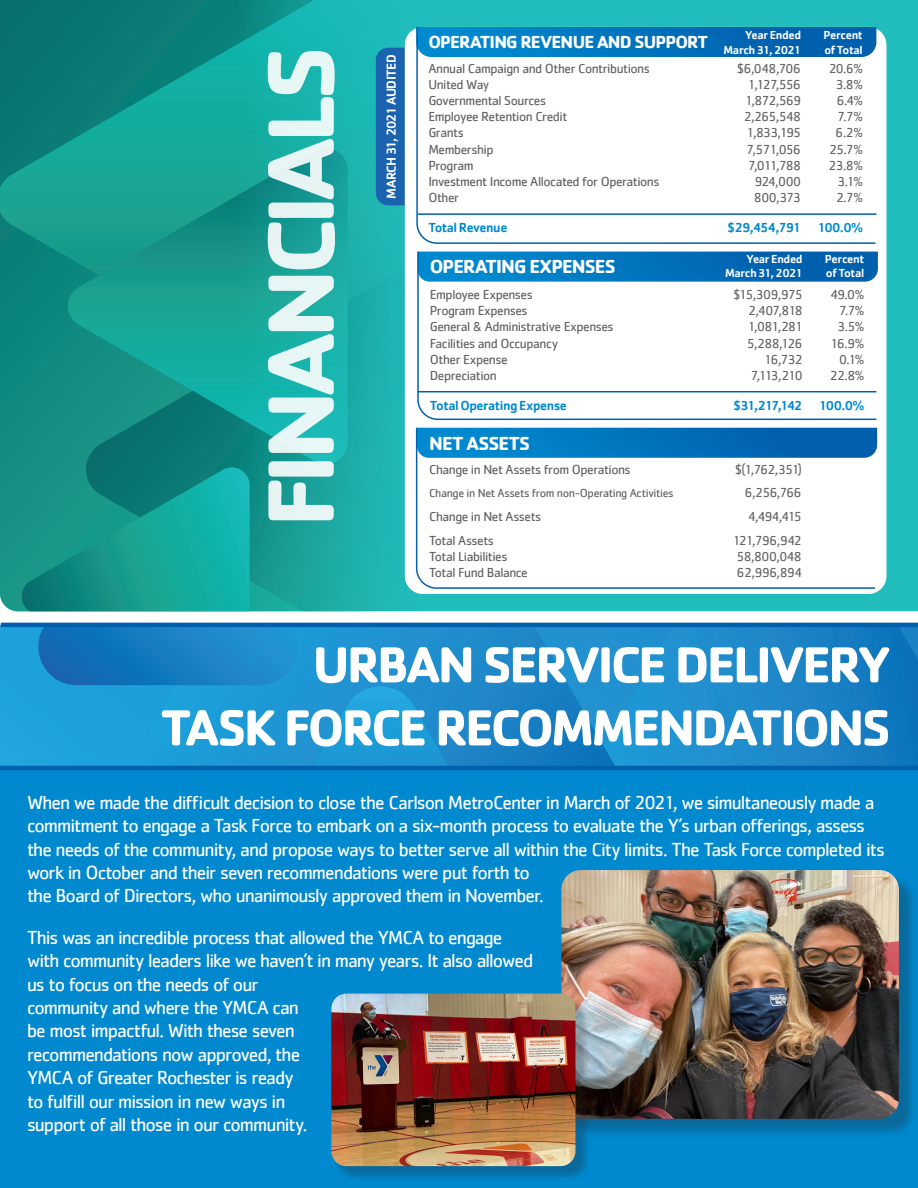
<style>
.page{position:relative;width:918px;height:1188px;background:#fff}
.page>*{position:absolute;margin:0;border:0;box-sizing:border-box;transform-origin:0 0}
.t1{font:700 97.95px "Cachet";letter-spacing:-.06em;color:#fff}
.t2{font:700 52.5px "Cachet";letter-spacing:-.055em;color:#fff}
.t3{font:19.5px/23.4px "Cachet";letter-spacing:-.05em;color:#fff}
.t4{font:700 19.5px "Cachet";letter-spacing:-.045em;color:#fff}
.t5{font:700 18px "Cachet";letter-spacing:-.045em;color:#fff}
.t6{font:13.5px/16.2px "Cachet";letter-spacing:-.035em;color:#636366}
.t7{font:500 13.5px "Cachet";letter-spacing:-.04em;color:#0089cf}
.t8{font:500 13.5px "Cachet";letter-spacing:-.045em;color:#fff}
.t9{font:13.5px/16.2px "Cachet";letter-spacing:-.07em;color:#636366}
.t10{font:13.5px "Cachet";letter-spacing:-.065em;color:#636366}
.t11{font:500 12px/14.4px "Cachet";letter-spacing:-.03em;color:#fff;text-align:right}
.t12{font:12px "Cachet";letter-spacing:-.03em;color:#636366}
</style>
<div class="page">
<div style="left:418px;top:0;width:500px;height:611px;background:#21bdbd"></div>
<svg style="left:0;top:0;width:418px;height:459px;background:#10968e"></svg>
<svg style="left:250px;top:261px;width:168px;height:350px;background:#1baba5"></svg>
<svg style="left:64px;top:148px;width:284px;height:322px;background:#159d91"></svg>
<svg style="left:19px;top:467px;width:231px;height:144px;background:#139a8f"></svg>
<div style="left:0;top:627px;width:918px;height:561px;background:#0089cf"></div>
<div style="left:0;top:625px;width:128px;height:141px;background:#1ca1db"></div>
<img style="left:128px;top:627px;width:686px;height:139px">
<img style="left:814px;top:627px;width:104px;height:139px">
<img style="left:591px;top:746px;width:25px;height:20px">
<img style="left:311px;top:686px;width:139px;height:80px">
<svg style="left:29px;top:627px;width:279px;height:58px;background:#1780c4"></svg>
<hr style="left:0;top:766px;width:918px;height:4px;background:#0160ae">
<hr style="left:1px;top:623px;width:917px;height:4px;background:#0160ae">
<div style="left:405px;top:27px;width:482px;height:567px;background:#fff;border-radius:18px"></div>
<svg style="left:376px;top:27px;width:40px;height:178px"></svg>
<svg style="left:416px;top:25px;width:461px;height:219px"></svg>
<svg style="left:417px;top:251px;width:461px;height:170px"></svg>
<svg style="left:415px;top:427px;width:462px;height:162px"></svg>
<div style="left:564px;top:873px;width:354px;height:266px;background:#231f20;opacity:.3"></div>
<img style="left:561px;top:870px;width:338px;height:249px">
<div style="left:333px;top:996px;width:258px;height:185px;background:#231f20;opacity:.3"></div>
<img style="left:331px;top:994px;width:244px;height:172px">
<h1 class="t1" style="left:237px;top:527px;width:483px;rotate:-90deg">FINANCIALS</h1>
<p class="t8" style="left:383px;top:199px;width:146px;rotate:-90deg">MARCH 31, 2021 AUDITED</p>
<p class="t5" style="left:428px;top:30px;width:281px">OPERATING REVENUE AND SUPPORT</p>
<p class="t6" style="left:428px;top:60px;width:223px">Annual Campaign and Other Contributions</p>
<p class="t6" style="left:428px;top:76px;width:62px">United Way</p>
<p class="t6" style="left:428px;top:92px;width:119px">Governmental Sources</p>
<p class="t6" style="left:428px;top:108px;width:141px">Employee Retention Credit</p>
<p class="t6" style="left:428px;top:125px;width:37px">Grants</p>
<p class="t6" style="left:428px;top:141px;width:67px">Membership</p>
<p class="t6" style="left:428px;top:157px;width:47px">Program</p>
<p class="t6" style="left:428px;top:173px;width:233px">Investment Income Allocated for Operations</p>
<p class="t6" style="left:428px;top:189px;width:32px">Other</p>
<p class="t7" style="left:428px;top:219px;width:81px">Total Revenue</p>
<p class="t4" style="left:430px;top:254px;width:187px">OPERATING EXPENSES</p>
<p class="t6" style="left:430px;top:286px;width:105px">Employee Expenses</p>
<p class="t6" style="left:430px;top:302px;width:99px">Program Expenses</p>
<p class="t6" style="left:430px;top:319px;width:185px">General &amp; Administrative Expenses</p>
<p class="t6" style="left:430px;top:335px;width:130px">Facilities and Occupancy</p>
<p class="t6" style="left:430px;top:351px;width:79px">Other Expense</p>
<p class="t6" style="left:430px;top:367px;width:69px">Depreciation</p>
<p class="t7" style="left:430px;top:397px;width:139px">Total Operating Expense</p>
<p class="t4" style="left:429px;top:430px;width:103px">NET ASSETS</p>
<p class="t6" style="left:429px;top:461px;width:203px">Change in Net Assets from Operations</p>
<p class="t12" style="left:429px;top:486px;width:246px">Change in Net Assets from non-Operating Activities</p>
<p class="t6" style="left:429px;top:508px;width:114px">Change in Net Assets</p>
<p class="t6" style="left:429px;top:532px;width:66px">Total Assets</p>
<p class="t6" style="left:429px;top:548px;width:80px">Total Liabilities</p>
<p class="t6" style="left:429px;top:564px;width:100px">Total Fund Balance</p>
<p class="t11" style="left:745px;top:28px;width:58px">Year Ended</p>
<p class="t11" style="left:724px;top:42px;width:79px">March 31, 2021</p>
<p class="t6" style="left:737px;top:60px;width:65px">$6,048,706</p>
<p class="t6" style="left:748px;top:76px;width:55px">1,127,556</p>
<p class="t6" style="left:745px;top:92px;width:58px">1,872,569</p>
<p class="t6" style="left:744px;top:108px;width:59px">2,265,548</p>
<p class="t6" style="left:746px;top:125px;width:56px">1,833,195</p>
<p class="t9" style="left:746px;top:141px;width:56px">7,571,056<br>7,011,788</p>
<p class="t6" style="left:754px;top:173px;width:48px">924,000</p>
<p class="t6" style="left:754px;top:189px;width:49px">800,373</p>
<p class="t7" style="left:728px;top:219px;width:75px">$29,454,791</p>
<p class="t11" style="left:725px;top:251px;width:79px">Year Ended<br>March 31, 2021</p>
<p class="t6" style="left:733px;top:286px;width:71px">$15,309,975</p>
<p class="t6" style="left:748px;top:302px;width:56px">2,407,818</p>
<p class="t6" style="left:747px;top:319px;width:57px">1,081,281</p>
<p class="t6" style="left:747px;top:335px;width:57px">5,288,126</p>
<p class="t6" style="left:764px;top:351px;width:40px">16,732</p>
<p class="t6" style="left:750px;top:367px;width:54px">7,113,210</p>
<p class="t7" style="left:733px;top:397px;width:71px">$31,217,142</p>
<p class="t6" style="left:735px;top:461px;width:68px">$(1,762,351)</p>
<p class="t6" style="left:745px;top:485px;width:59px">6,256,766</p>
<p class="t6" style="left:748px;top:508px;width:55px">4,494,415</p>
<p class="t10" style="left:732px;top:532px;width:71px">121,796,942</p>
<p class="t6" style="left:736px;top:548px;width:67px">58,800,048</p>
<p class="t6" style="left:737px;top:564px;width:66px">62,996,894</p>
<p class="t11" style="left:823px;top:28px;width:41px">Percent</p>
<p class="t11" style="left:824px;top:42px;width:40px">of Total</p>
<p class="t6" style="left:829px;top:60px;width:36px">20.6%</p>
<p class="t6" style="left:836px;top:76px;width:29px">3.8%</p>
<p class="t6" style="left:837px;top:92px;width:28px">6.4%<br>7.7%</p>
<p class="t6" style="left:836px;top:125px;width:29px">6.2%</p>
<p class="t6" style="left:829px;top:141px;width:35px">25.7%</p>
<p class="t6" style="left:828px;top:157px;width:36px">23.8%</p>
<p class="t6" style="left:838px;top:173px;width:27px">3.1%</p>
<p class="t6" style="left:836px;top:189px;width:28px">2.7%</p>
<p class="t7" style="left:817px;top:219px;width:47px">100.0%</p>
<p class="t11" style="left:825px;top:251px;width:41px">Percent</p>
<p class="t11" style="left:826px;top:266px;width:40px">of Total</p>
<p class="t6" style="left:830px;top:286px;width:35px">49.0%</p>
<p class="t6" style="left:839px;top:302px;width:27px">7.7%</p>
<p class="t6" style="left:837px;top:319px;width:29px">3.5%</p>
<p class="t6" style="left:830px;top:335px;width:36px">16.9%</p>
<p class="t6" style="left:839px;top:351px;width:27px">0.1%</p>
<p class="t6" style="left:830px;top:367px;width:36px">22.8%</p>
<p class="t7" style="left:819px;top:397px;width:47px">100.0%</p>
<p class="t2" style="left:313px;top:631px;width:580px">URBAN SERVICE DELIVERY</p>
<p class="t2" style="left:160px;top:694px;width:732px">TASK FORCE RECOMMENDATIONS</p>
<p class="t3" style="left:27px;top:790px;width:859px">When we made the difficult decision to close the Carlson MetroCenter in March of 2021, we simultaneously made a commitment to engage a Task Force to embark on a six-month process to evaluate the Y’s urban offerings, assess the needs of the community, and propose ways to better serve all within the City limits. The Task Force completed its work in October and their seven recommendations were put forth to<br>the Board of Directors, who unanimously approved them in November.</p>
<p class="t3" style="left:27px;top:925px;width:508px">This was an incredible process that allowed the YMCA to engage with community leaders like we haven’t in many years. It also allowed us to focus on the needs of our<br>community and where the YMCA can<br>be most impactful. With these seven<br>recommendations now approved, the<br>YMCA of Greater Rochester is ready<br>to fulfill our mission in new ways in<br>support of all those in our community.</p>
</div>
